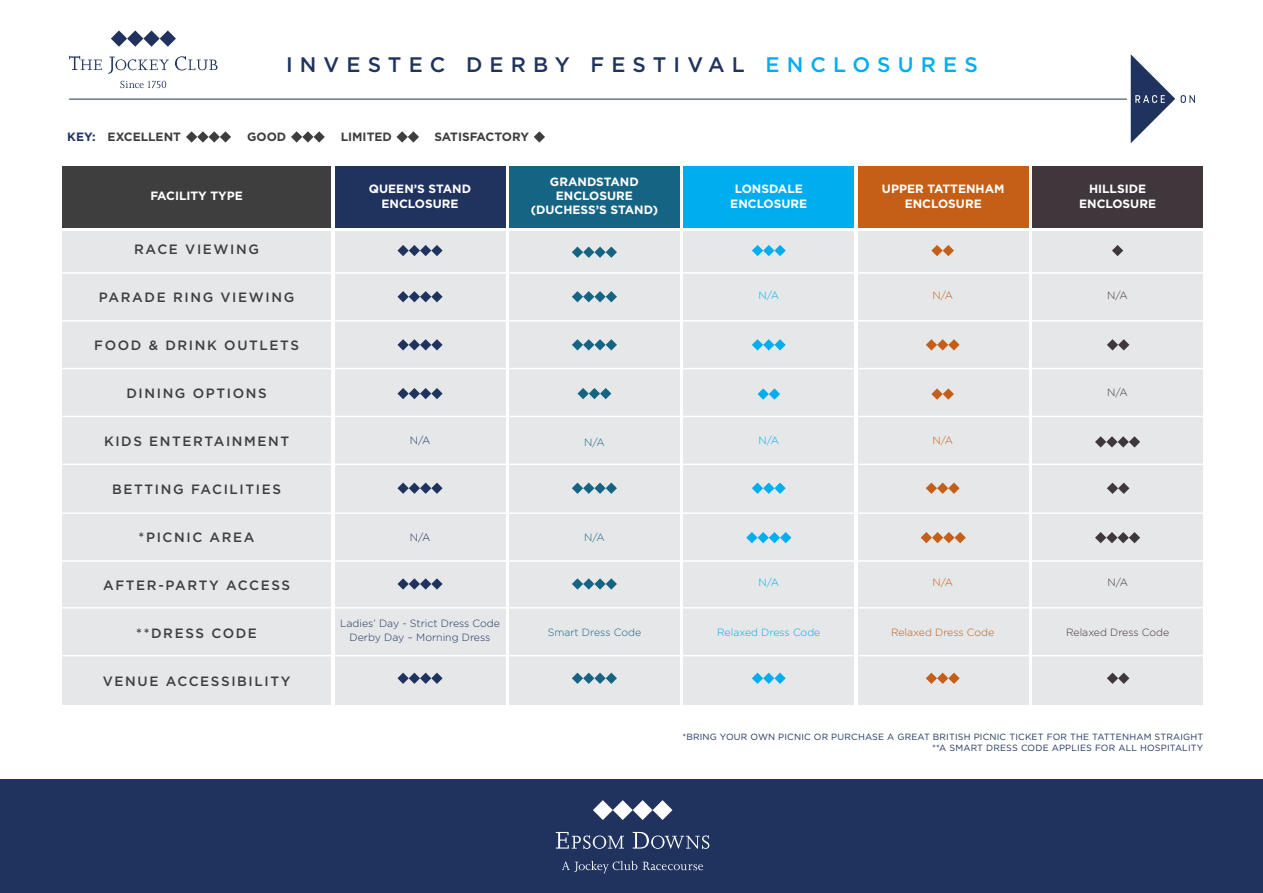
<style>
.page{position:relative;width:1263px;height:893px;background:#fff}
.page>*{position:absolute;margin:0;border:0;box-sizing:border-box;transform-origin:0 0}
.t1{font:500 21px "Gotham";letter-spacing:.34em;color:#20335f}
.t2{font:500 13.5px "Gotham";letter-spacing:.12em;color:#3e3e3f}
.t3{font:700 12px "Gotham";color:#fff}
.t4{font:700 12px "Gotham";color:#3e3e3f}
.t5{font:700 12px "Gotham";color:#20335f}
.t6{font:300 10.5px "Gotham";color:#20335f}
.t7{font:300 10.5px "Gotham";color:#00aeef}
.t8{font:300 10.5px "Gotham";color:#c55f17}
.t9{font:300 10.5px "Gotham";color:#40373c}
.t10{font:300 10.5px "Gotham";color:#166483}
.t11{font:9px "Gotham";letter-spacing:.02em;color:#20335f}
.s1{color:#00aeef}
</style>
<div class="page">
<div style="left:0;top:780px;width:1263px;height:113px;background:#20335f"></div>
<svg style="left:120px;top:81px;width:46px;height:7px"></svg>
<svg style="left:69px;top:56px;width:33px;height:14px"></svg>
<svg style="left:108px;top:57px;width:61px;height:17px"></svg>
<svg style="left:175px;top:56px;width:42px;height:14px"></svg>
<svg style="left:111px;top:30px;width:65px;height:17px"></svg>
<svg style="left:1131px;top:54px;width:44px;height:89px"></svg>
<svg style="left:1181px;top:95px;width:14px;height:8px"></svg>
<hr style="left:69px;top:99px;width:1058px;height:1px;background:#20335f">
<div style="left:63px;top:231px;width:268px;height:474px;background:#e6e7e9"></div>
<div style="left:335px;top:231px;width:170px;height:474px;background:#e6e7e9"></div>
<div style="left:509px;top:231px;width:170px;height:474px;background:#e6e7e9"></div>
<div style="left:684px;top:231px;width:170px;height:474px;background:#e6e7e9"></div>
<div style="left:858px;top:231px;width:170px;height:474px;background:#e6e7e9"></div>
<div style="left:1032px;top:231px;width:171px;height:474px;background:#e6e7e9"></div>
<div style="left:335px;top:166px;width:170px;height:61px;background:#20335f"></div>
<div style="left:509px;top:166px;width:170px;height:61px;background:#166483"></div>
<div style="left:684px;top:166px;width:170px;height:61px;background:#00aeef"></div>
<div style="left:858px;top:166px;width:170px;height:61px;background:#c55f17"></div>
<div style="left:1032px;top:166px;width:171px;height:61px;background:#40373c"></div>
<div style="left:63px;top:166px;width:268px;height:61px;background:#3e3e3f"></div>
<hr style="left:60px;top:272px;width:1143px;height:2px;background:#fff">
<hr style="left:60px;top:320px;width:1143px;height:2px;background:#fff">
<hr style="left:60px;top:368px;width:1143px;height:1px;background:#fff">
<hr style="left:60px;top:416px;width:1143px;height:1px;background:#fff">
<hr style="left:60px;top:464px;width:1143px;height:1px;background:#fff">
<hr style="left:60px;top:512px;width:1143px;height:2px;background:#fff">
<hr style="left:60px;top:560px;width:1143px;height:2px;background:#fff">
<hr style="left:60px;top:607px;width:1143px;height:2px;background:#fff">
<hr style="left:60px;top:655px;width:1143px;height:1px;background:#fff">
<svg style="left:593px;top:800px;width:79px;height:20px"></svg>
<svg style="left:633px;top:832px;width:76px;height:17px"></svg>
<svg style="left:556px;top:832px;width:68px;height:17px"></svg>
<svg style="left:562px;top:861px;width:75px;height:12px"></svg>
<svg style="left:643px;top:862px;width:60px;height:8px"></svg>
<svg style="left:1107px;top:339px;width:22px;height:11px"></svg>
<svg style="left:1107px;top:673px;width:22px;height:11px"></svg>
<svg style="left:1107px;top:483px;width:22px;height:11px"></svg>
<svg style="left:931px;top:245px;width:23px;height:11px"></svg>
<svg style="left:931px;top:388px;width:23px;height:12px"></svg>
<svg style="left:757px;top:388px;width:23px;height:12px"></svg>
<svg style="left:1112px;top:245px;width:11px;height:11px"></svg>
<svg style="left:397px;top:245px;width:46px;height:11px"></svg>
<svg style="left:397px;top:388px;width:46px;height:11px"></svg>
<svg style="left:397px;top:578px;width:46px;height:12px"></svg>
<svg style="left:397px;top:673px;width:46px;height:11px"></svg>
<svg style="left:397px;top:291px;width:46px;height:11px"></svg>
<svg style="left:397px;top:339px;width:46px;height:11px"></svg>
<svg style="left:397px;top:483px;width:46px;height:11px"></svg>
<svg style="left:572px;top:291px;width:45px;height:11px"></svg>
<svg style="left:572px;top:247px;width:45px;height:11px"></svg>
<svg style="left:572px;top:339px;width:45px;height:11px"></svg>
<svg style="left:746px;top:532px;width:45px;height:11px"></svg>
<svg style="left:921px;top:532px;width:45px;height:11px"></svg>
<svg style="left:1095px;top:436px;width:45px;height:12px"></svg>
<svg style="left:1095px;top:532px;width:45px;height:11px"></svg>
<svg style="left:572px;top:483px;width:45px;height:11px"></svg>
<svg style="left:572px;top:578px;width:45px;height:12px"></svg>
<svg style="left:572px;top:673px;width:45px;height:11px"></svg>
<svg style="left:752px;top:245px;width:34px;height:11px"></svg>
<svg style="left:752px;top:339px;width:34px;height:11px"></svg>
<svg style="left:752px;top:673px;width:34px;height:11px"></svg>
<svg style="left:577px;top:388px;width:34px;height:11px"></svg>
<svg style="left:926px;top:339px;width:33px;height:11px"></svg>
<svg style="left:926px;top:673px;width:33px;height:11px"></svg>
<svg style="left:752px;top:483px;width:34px;height:11px"></svg>
<svg style="left:926px;top:483px;width:33px;height:11px"></svg>
<svg style="left:396px;top:131px;width:23px;height:12px"></svg>
<svg style="left:534px;top:131px;width:11px;height:12px"></svg>
<svg style="left:186px;top:131px;width:45px;height:12px"></svg>
<svg style="left:291px;top:131px;width:34px;height:12px"></svg>
<p class="t1" style="left:286px;top:51px;width:693px">INVESTEC DERBY FESTIVAL <span class="s1">ENCLOSURES</span></p>
<p class="t5" style="left:67px;top:129px;width:30px">KEY:</p>
<p class="t4" style="left:247px;top:129px;width:41px">GOOD</p>
<p class="t4" style="left:341px;top:129px;width:53px">LIMITED</p>
<p class="t4" style="left:434px;top:129px;width:96px">SATISFACTORY</p>
<p class="t4" style="left:108px;top:129px;width:75px">EXCELLENT</p>
<p class="t3" style="left:150px;top:188px;width:94px">FACILITY TYPE</p>
<p class="t3" style="left:369px;top:181px;width:104px">QUEEN’S STAND</p>
<p class="t3" style="left:382px;top:196px;width:78px">ENCLOSURE</p>
<p class="t3" style="left:550px;top:173px;width:90px">GRANDSTAND</p>
<p class="t3" style="left:556px;top:188px;width:78px">ENCLOSURE</p>
<p class="t3" style="left:531px;top:202px;width:129px">(DUCHESS’S STAND)</p>
<p class="t3" style="left:735px;top:181px;width:70px">LONSDALE</p>
<p class="t3" style="left:730px;top:196px;width:78px">ENCLOSURE</p>
<p class="t3" style="left:882px;top:181px;width:124px">UPPER TATTENHAM</p>
<p class="t3" style="left:905px;top:196px;width:78px">ENCLOSURE</p>
<p class="t3" style="left:1089px;top:181px;width:59px">HILLSIDE</p>
<p class="t3" style="left:1079px;top:196px;width:78px">ENCLOSURE</p>
<p class="t2" style="left:134px;top:240px;width:126px">RACE VIEWING</p>
<p class="t2" style="left:99px;top:288px;width:197px">PARADE RING VIEWING</p>
<p class="t2" style="left:94px;top:336px;width:206px">FOOD &amp; DRINK OUTLETS</p>
<p class="t2" style="left:126px;top:384px;width:142px">DINING OPTIONS</p>
<p class="t2" style="left:104px;top:432px;width:187px">KIDS ENTERTAINMENT</p>
<p class="t2" style="left:112px;top:480px;width:170px">BETTING FACILITIES</p>
<p class="t2" style="left:139px;top:528px;width:117px">*PICNIC AREA</p>
<p class="t2" style="left:103px;top:576px;width:188px">AFTER-PARTY ACCESS</p>
<p class="t2" style="left:136px;top:624px;width:122px">**DRESS CODE</p>
<p class="t2" style="left:103px;top:672px;width:189px">VENUE ACCESSIBILITY</p>
<p class="t7" style="left:758px;top:288px;width:22px">N/A</p>
<p class="t8" style="left:932px;top:288px;width:22px">N/A</p>
<p class="t9" style="left:1107px;top:288px;width:22px">N/A</p>
<p class="t6" style="left:410px;top:434px;width:22px">N/A</p>
<p class="t10" style="left:584px;top:435px;width:22px">N/A</p>
<p class="t6" style="left:410px;top:531px;width:22px">N/A</p>
<p class="t10" style="left:584px;top:531px;width:22px">N/A</p>
<p class="t7" style="left:758px;top:434px;width:22px">N/A</p>
<p class="t8" style="left:932px;top:434px;width:22px">N/A</p>
<p class="t9" style="left:1107px;top:386px;width:22px">N/A</p>
<p class="t7" style="left:758px;top:576px;width:22px">N/A</p>
<p class="t8" style="left:932px;top:576px;width:22px">N/A</p>
<p class="t9" style="left:1107px;top:576px;width:22px">N/A</p>
<p class="t6" style="left:340px;top:617px;width:161px">Ladies’ Day - Strict Dress Code</p>
<p class="t6" style="left:350px;top:630px;width:142px">Derby Day – Morning Dress</p>
<p class="t10" style="left:548px;top:625px;width:95px">Smart Dress Code</p>
<p class="t7" style="left:717px;top:625px;width:105px">Relaxed Dress Code</p>
<p class="t8" style="left:891px;top:625px;width:105px">Relaxed Dress Code</p>
<p class="t9" style="left:1066px;top:625px;width:105px">Relaxed Dress Code</p>
<p class="t11" style="left:682px;top:731px;width:522px">*BRING YOUR OWN PICNIC OR PURCHASE A GREAT BRITISH PICNIC TICKET FOR THE TATTENHAM STRAIGHT</p>
<p class="t11" style="left:932px;top:741px;width:273px">**A SMART DRESS CODE APPLIES FOR ALL HOSPITALITY</p>
</div>
